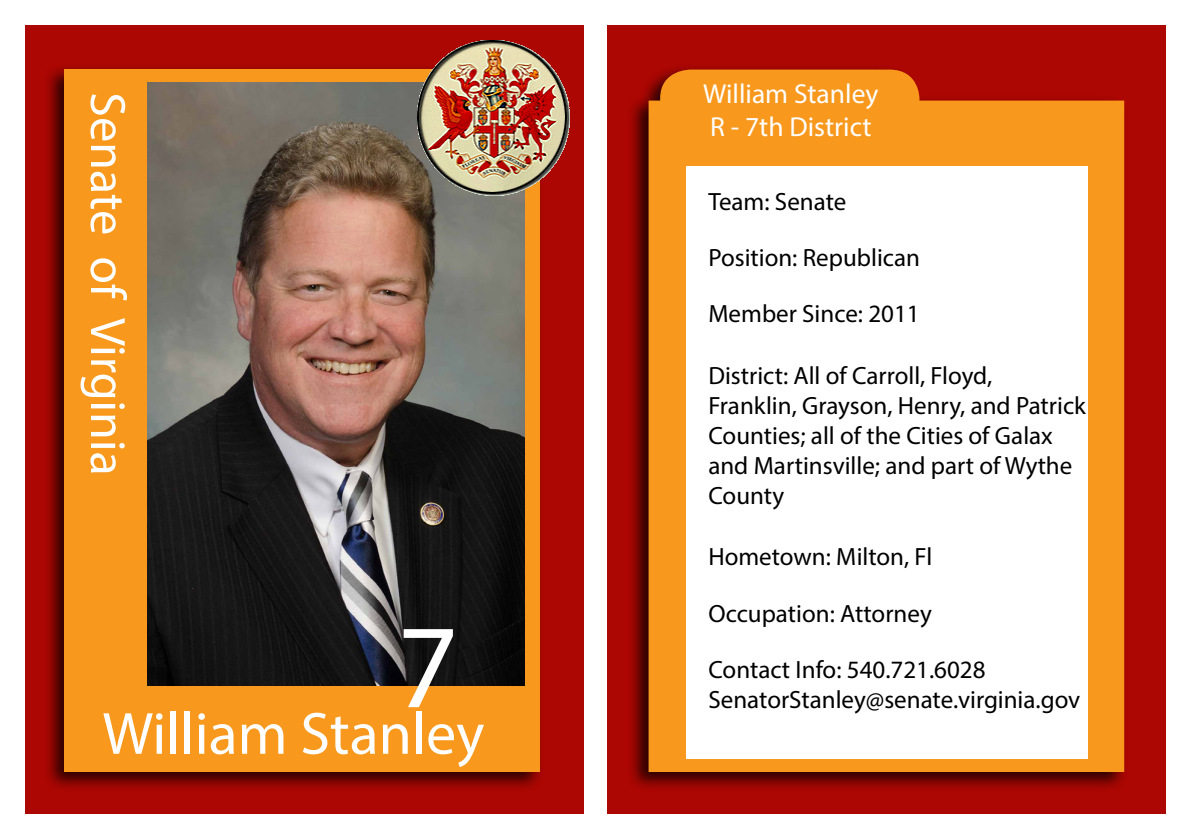
<style>
.page{position:relative;width:1188px;height:838px;background:#fff}
.page>*{position:absolute;margin:0;border:0;box-sizing:border-box;transform-origin:0 0}
.t1{font:120px "Myriad Pro";color:#fff}
.t2{font:60px "Myriad Pro";color:#fff}
.t3{font:50px "Myriad Pro";color:#fff}
.t4{font:27.5px "Myriad Pro";color:#fff}
.t5{font:25px/30px "Myriad Pro";color:#000}
</style>
<div class="page">
<div style="left:25px;top:25px;width:558px;height:788px;background:#ac0703"></div>
<div style="left:608px;top:25px;width:558px;height:788px;background:#ac0703"></div>
<div style="left:43px;top:64px;width:501px;height:728px;background:#000;opacity:.75"></div>
<div style="left:65px;top:70px;width:475px;height:702px;background:#f8981d"></div>
<img style="left:147px;top:82px;width:377px;height:603px">
<div style="left:627px;top:63px;width:500px;height:729px;background:#000;opacity:.75"></div>
<svg style="left:648px;top:70px;width:476px;height:702px;background:#ef8c1b"></svg>
<div style="left:686px;top:166px;width:401px;height:592px;background:#fff"></div>
<img style="left:417px;top:40px;width:152px;height:156px">
<p class="t3" style="left:139px;top:92px;width:385px;rotate:90deg">Senate of Virginia</p>
<p class="t1" style="left:397px;top:593px;width:63px">7</p>
<p class="t2" style="left:102px;top:696px;width:383px">William Stanley</p>
<p class="t4" style="left:703px;top:77px;width:177px">William Stanley</p>
<p class="t4" style="left:710px;top:110px;width:163px">R - 7th District</p>
<p class="t5" style="left:708px;top:186px;width:140px">Team: Senate</p>
<p class="t5" style="left:708px;top:242px;width:213px">Position: Republican</p>
<p class="t5" style="left:708px;top:298px;width:213px">Member Since: 2011</p>
<p class="t5" style="left:708px;top:360px;width:379px">District: All of Carroll, Floyd,<br>Franklin, Grayson, Henry, and Patrick<br>Counties; all of the Cities of Galax and Martinsville; and part of Wythe<br>County</p>
<p class="t5" style="left:708px;top:541px;width:225px">Hometown: Milton, Fl</p>
<p class="t5" style="left:708px;top:598px;width:225px">Occupation: Attorney</p>
<p class="t5" style="left:708px;top:654px;width:373px">Contact Info: 540.721.6028<br>SenatorStanley@senate.virginia.gov</p>
</div>
